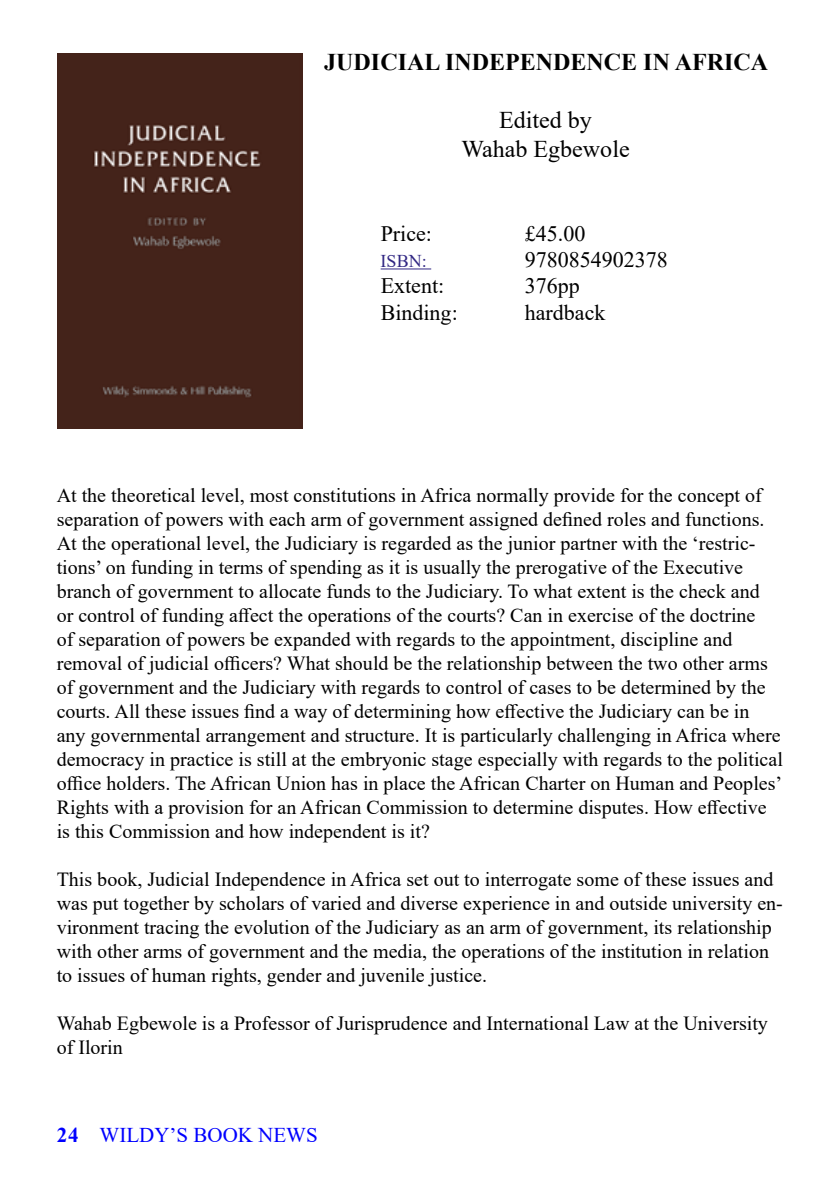
<style>
.page{position:relative;width:840px;height:1191px;background:#fff}
.page>*{position:absolute;margin:0;border:0;box-sizing:border-box;transform-origin:0 0}
.t1{font:700 24px "Times New Roman";color:#000}
.t2{font:24px/28.8px "Times New Roman";color:#000;text-align:center}
.t3{font:22px "Times New Roman";color:#000}
.t4{font:21px "Times New Roman";color:#00f}
.t5{font:20px/24px "Times New Roman";color:#000}
.t6{font:18px "Times New Roman";color:#312783}
.s1{font-weight:700}
</style>
<div class="page">
<div style="left:57px;top:54px;width:245px;height:374px;background:#44231a"></div>
<hr style="left:380px;top:268px;width:51px;height:1px;background:#312783">
<p class="t1" style="left:324px;top:45px;width:445px">JUDICIAL INDEPENDENCE IN AFRICA</p>
<p class="t2" style="left:461px;top:105px;width:170px">Edited by<br>Wahab Egbewole</p>
<p class="t3" style="left:380px;top:218px;width:53px">Price:</p>
<p class="t3" style="left:524px;top:218px;width:62px">£45.00</p>
<p class="t6" style="left:380px;top:248px;width:48px">ISBN:</p>
<p class="t3" style="left:524px;top:244px;width:144px">9780854902378</p>
<p class="t3" style="left:380px;top:270px;width:65px">Extent:</p>
<p class="t3" style="left:524px;top:270px;width:56px">376pp</p>
<p class="t3" style="left:380px;top:297px;width:79px">Binding:</p>
<p class="t3" style="left:524px;top:297px;width:82px">hardback</p>
<p class="t5" style="left:57px;top:482px;width:727px">At the theoretical level, most constitutions in Africa normally provide for the concept of separation of powers with each arm of government assigned defined roles and functions.<br>At the operational level, the Judiciary is regarded as the junior partner with the ‘restric&shy;tions’ on funding in terms of spending as it is usually the prerogative of the Executive branch of government to allocate funds to the Judiciary. To what extent is the check and<br>or control of funding affect the operations of the courts? Can in exercise of the doctrine<br>of separation of powers be expanded with regards to the appointment, discipline and removal of judicial officers? What should be the relationship between the two other arms of government and the Judiciary with regards to control of cases to be determined by the courts. All these issues find a way of determining how effective the Judiciary can be in any governmental arrangement and structure. It is particularly challenging in Africa where democracy in practice is still at the embryonic stage especially with regards to the political office holders. The African Union has in place the African Charter on Human and Peoples’ Rights with a provision for an African Commission to determine disputes. How effective is this Commission and how independent is it?</p>
<p class="t5" style="left:57px;top:866px;width:727px">This book, Judicial Independence in Africa set out to interrogate some of these issues and was put together by scholars of varied and diverse experience in and outside university en&shy;vironment tracing the evolution of the Judiciary as an arm of government, its relationship with other arms of government and the media, the operations of the institution in relation to issues of human rights, gender and juvenile justice.</p>
<p class="t5" style="left:57px;top:1010px;width:712px">Wahab Egbewole is a Professor of Jurisprudence and International Law at the University of Ilorin</p>
<p class="t4" style="left:57px;top:1120px;width:262px"><span class="s1">24</span> WILDY’S BOOK NEWS</p>
</div>
